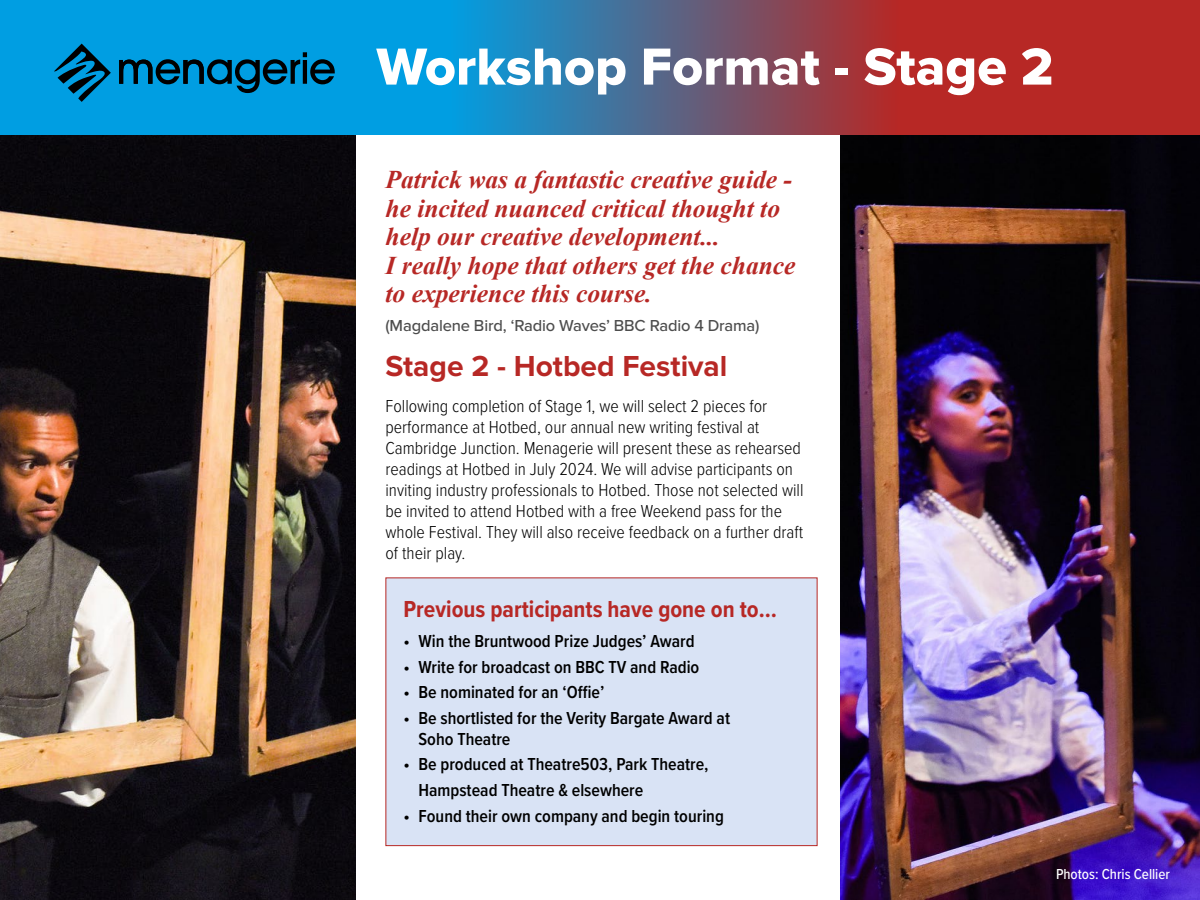
<style>
.page{position:relative;width:1200px;height:900px;background:#fff}
.page>*{position:absolute;margin:0;border:0;box-sizing:border-box;transform-origin:0 0}
.t1{font:54px "Proxima Nova Extrabld";color:#fff}
.t2{font:700 30px "Proxima Nova";color:#b72825}
.t3{font:italic 700 25.5px/28.5px "Times New Roman";color:#b72825}
.t4{font:700 24px "Proxima Nova Cond";color:#b72825}
.t5{font:300 18px/21px "Proxima Nova Cond";color:#000}
.t6{font:600 18px/21px "Proxima Nova Cond";color:#000}
.t7{font:500 16.5px "Proxima Nova";letter-spacing:-.01em;color:#4d4d4d}
.t8{font:500 15px "Proxima Nova Cond";color:#fff}
</style>
<div class="page">
<svg style="left:0;top:0;width:1200px;height:135px;background:#4d668a"></svg>
<div style="left:386px;top:578px;width:432px;height:268px;background:#d9e3f5;border:1px solid #b72825"></div>
<img style="left:840px;top:135px;width:360px;height:765px">
<img style="left:0;top:135px;width:356px;height:765px">
<h1 class="t1" style="left:376px;top:36px;width:678px">Workshop Format - Stage 2</h1>
<h3 class="t3" style="left:386px;top:165px;width:412px">Patrick was a fantastic creative guide - he incited nuanced critical thought to help our creative development...<br>I really hope that others get the chance to experience this course.</h3>
<p class="t7" style="left:386px;top:316px;width:376px">(Magdalene Bird, ‘Radio Waves’ BBC Radio 4 Drama)</p>
<h2 class="t2" style="left:386px;top:348px;width:344px">Stage 2 - Hotbed Festival</h2>
<p class="t5" style="left:386px;top:394px;width:420px">Following completion of Stage 1, we will select 2 pieces for performance at Hotbed, our annual new writing festival at Cambridge Junction. Menagerie will present these as rehearsed readings at Hotbed in July 2024. We will advise participants on inviting industry professionals to Hotbed. Those not selected will be invited to attend Hotbed with a free Weekend pass for the whole Festival. They will also receive feedback on a further draft of their play.</p>
<h3 class="t4" style="left:404px;top:592px;width:375px">Previous participants have gone on to…</h3>
<p class="t6" style="left:404px;top:630px;width:293px">• Win the Bruntwood Prize Judges’ Award</p>
<p class="t6" style="left:404px;top:656px;width:297px">• Write for broadcast on BBC TV and Radio</p>
<p class="t6" style="left:404px;top:681px;width:202px">• Be nominated for an ‘Offie’</p>
<p class="t6" style="left:418px;top:707px;width:313px;text-indent:-15px">• Be shortlisted for the Verity Bargate Award at<br>Soho Theatre</p>
<p class="t6" style="left:418px;top:751px;width:292px;line-height:25.5px;text-indent:-15px">• Be produced at Theatre503, Park Theatre,<br>Hampstead Theatre &amp; elsewhere</p>
<p class="t6" style="left:404px;top:805px;width:322px">• Found their own company and begin touring</p>
<p class="t8" style="left:1056px;top:863px;width:115px">Photos: Chris Cellier</p>
</div>
